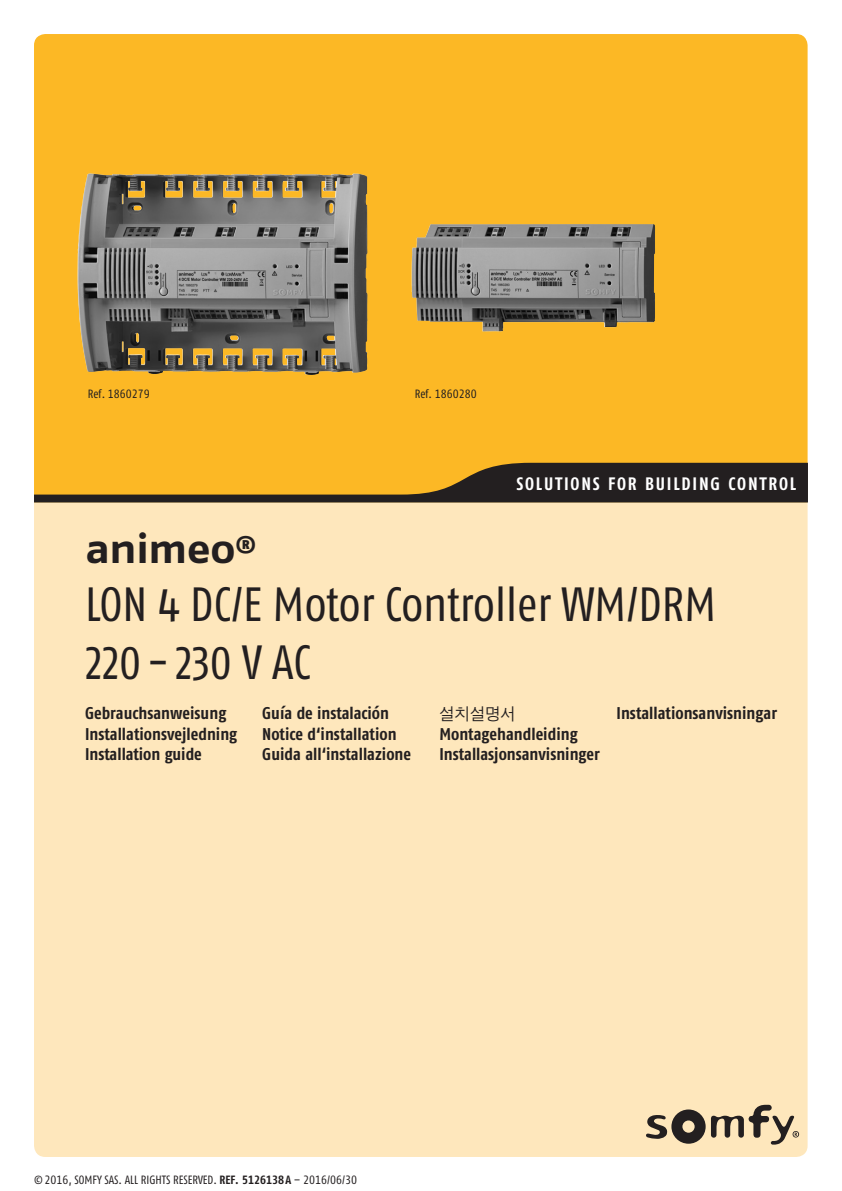
<style>
.page{position:relative;width:842px;height:1191px;background:#fff}
.page>*{position:absolute;margin:0;border:0;box-sizing:border-box;transform-origin:0 0}
.t1{font:48px/57.6px "Fago Co Regular Lf";color:#231f20}
.t2{font:40px "Fago Ex Bold Tf";letter-spacing:-.025em;color:#231f20}
.t3{font:18px "Fago Co Bold Tf";letter-spacing:.1em;color:#fff}
.t4{font:17px "Fago Co Bold Tf";color:#231f20}
.t5{font:17px "Sand Jg";color:#231f20}
.t6{font:12px "Fago Co Regular Tf";color:#231f20}
.s1{font-family:"Fago Co Bold Tf"}
</style>
<div class="page">
<div style="left:34px;top:34px;width:773px;height:429px;background:#fcb825"></div>
<svg style="left:34px;top:463px;width:774px;height:39px;background:#846322"></svg>
<div style="left:34px;top:503px;width:773px;height:654px;background:#fee7bc"></div>
<svg style="left:646px;top:1104px;width:153px;height:40px;background:#b3a286"></svg>
<img style="left:78px;top:174px;width:290px;height:201px">
<img style="left:412px;top:224px;width:243px;height:107px">
<p class="t6" style="left:88px;top:387px;width:63px">Ref. 1860279</p>
<p class="t6" style="left:415px;top:387px;width:63px">Ref. 1860280</p>
<p class="t3" style="left:516px;top:473px;width:281px">SOLUTIONS FOR BUILDING CONTROL</p>
<p class="t2" style="left:85px;top:525px;width:173px">animeo<sup>®</sup></p>
<p class="t1" style="left:85px;top:575px;width:633px">LON 4 DC/E Motor Controller WM/DRM<br>220 - 230 V AC</p>
<p class="t4" style="left:85px;top:703px;width:143px">Gebrauchsanweisung</p>
<p class="t4" style="left:85px;top:724px;width:154px">Installationsvejledning</p>
<p class="t4" style="left:85px;top:744px;width:118px">Installation guide</p>
<p class="t4" style="left:262px;top:703px;width:128px">Guía de instalación</p>
<p class="t4" style="left:262px;top:724px;width:136px">Notice d‘installation</p>
<p class="t4" style="left:262px;top:744px;width:150px">Guida all‘installazione</p>
<p class="t5" style="left:439px;top:705px;width:78px">설치설명서</p>
<p class="t4" style="left:439px;top:724px;width:140px">Montagehandleiding</p>
<p class="t4" style="left:439px;top:744px;width:162px">Installasjonsanvisninger</p>
<p class="t4" style="left:617px;top:703px;width:162px">Installationsanvisningar</p>
<p class="t6" style="left:34px;top:1172px;width:325px">© 2016, SOMFY SAS. ALL RIGHTS RESERVED. <span class="s1">REF. 5126138A</span> – 2016/06/30</p>
</div>
